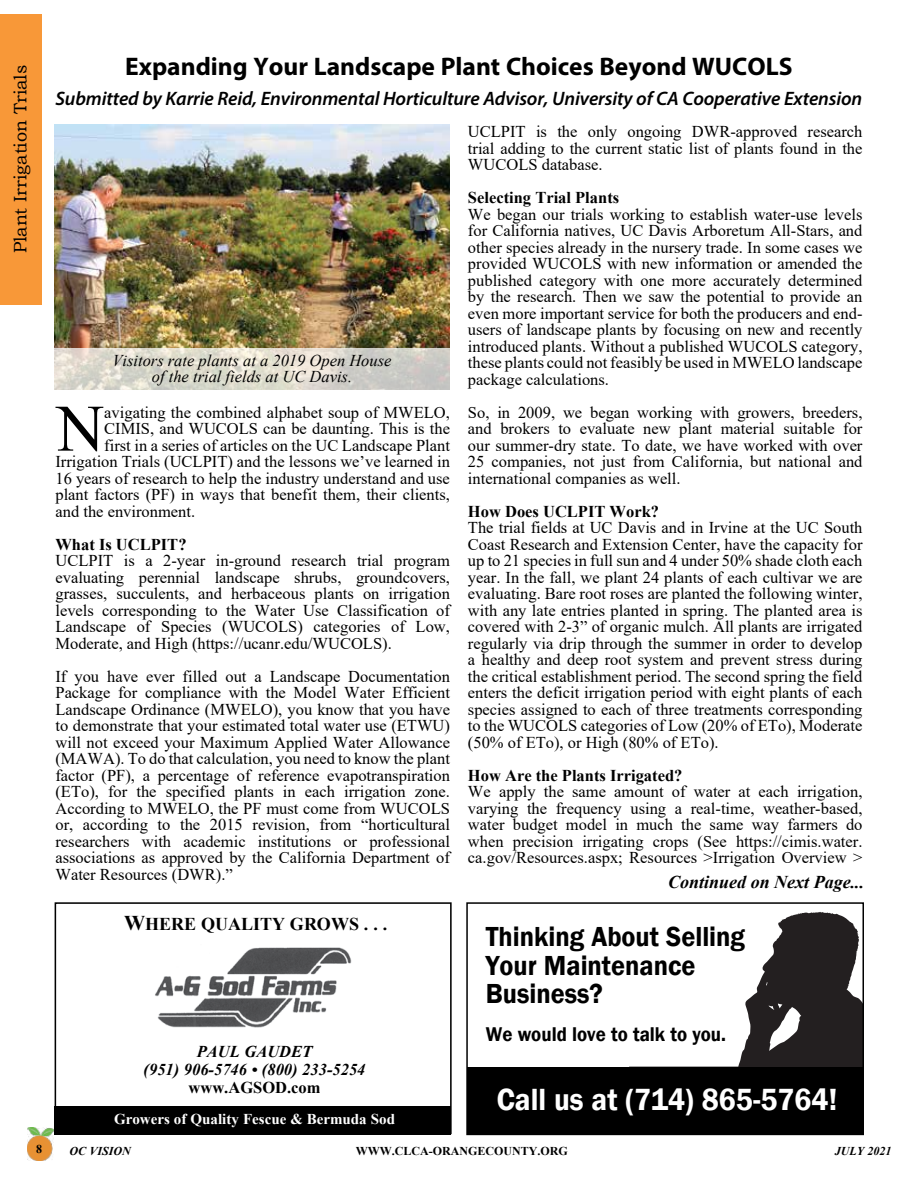
<style>
.page{position:relative;width:918px;height:1188px;background:#fff}
.page>*{position:absolute;margin:0;border:0;box-sizing:border-box;transform-origin:0 0}
.t1{font:66.3px "Times New Roman";color:#000}
.t2{font:600 31.5px "Franklin Gothic";color:#fff;scale:.92 1}
.t3{font:600 28.35px/28.5px "Franklin Gothic";color:#000;scale:.92 1}
.t4{font:700 25.5px "Myriad Pro";color:#000}
.t5{font:600 20.4px "Franklin Gothic";color:#000;scale:.92 1}
.t6{font:italic 600 19.5px "Myriad Pro";letter-spacing:-.01em;color:#000}
.t7{font:italic 700 18px "Times New Roman";color:#000}
.t8{font:18px "Bookman Old Style";color:#000}
.t9{font:700 18px "Times New Roman";color:#000}
.t10{font:16.5px/16.5px "Times New Roman";color:#000;text-align:justify}
.t11{font:700 16.5px "Times New Roman";color:#000}
.t12{font:italic 16.5px/16.5px "Times New Roman";color:#000;text-align:center}
.t13{font:italic 700 16.5px/18px "Times New Roman";color:#000;text-align:center}
.t14{font:700 15px "Times New Roman";color:#fff}
.t15{font:700 12px "Times New Roman";color:#000}
.t16{font:italic 700 12px "Times New Roman";color:#000}
.s1{font-size:21px}
</style>
<div class="page">
<div style="left:0;top:14px;width:42px;height:290px;background:#f89838"></div>
<img style="left:27px;top:1128px;width:27px;height:32px">
<svg style="left:629px;top:912px;width:232px;height:155px"></svg>
<div style="left:466px;top:902px;width:398px;height:233px;border:2px solid #000"></div>
<div style="left:467px;top:1067px;width:396px;height:67px;background:#000"></div>
<img style="left:54px;top:124px;width:396px;height:225px">
<svg style="left:54px;top:349px;width:396px;height:41px;background:#dbd8cd"></svg>
<img style="left:155px;top:947px;width:197px;height:81px">
<div style="left:55px;top:902px;width:397px;height:232px;border:2px solid #000"></div>
<div style="left:55px;top:1106px;width:396px;height:29px;background:#000"></div>
<p class="t8" style="left:9px;top:253px;width:190px;rotate:-90deg">Plant Irrigation Trials</p>
<h3 class="t4" style="left:125px;top:49px;width:669px">Expanding Your Landscape Plant Choices Beyond WUCOLS</h3>
<p class="t6" style="left:56px;top:86px;width:808px">Submitted by Karrie Reid, Environmental Horticulture Advisor, University of CA Cooperative Extension</p>
<p class="t12" style="left:112px;top:352px;width:281px">Visitors rate plants at a 2019 Open House of the trial fields at UC Davis.</p>
<h1 class="t1" style="left:56px;top:382px;width:49px">N</h1>
<p class="t10" style="left:104px;top:403px;width:347px">avigating the combined alphabet soup of MWELO,</p>
<p class="t10" style="left:104px;top:420px;width:347px">CIMIS, and WUCOLS can be daunting. This is the</p>
<p class="t10" style="left:104px;top:436px;width:347px">first in a series of articles on the UC Landscape Plant</p>
<p class="t10" style="left:55px;top:453px;width:396px">Irrigation Trials (UCLPIT) and the lessons we’ve learned in</p>
<p class="t10" style="left:55px;top:469px;width:396px">16 years of research to help the industry understand and use</p>
<p class="t10" style="left:55px;top:486px;width:396px">plant factors (PF) in ways that benefit them, their clients,</p>
<p class="t10" style="left:55px;top:502px;width:141px">and the environment.</p>
<p class="t11" style="left:55px;top:532px;width:133px">What Is UCLPIT?</p>
<p class="t10" style="left:55px;top:552px;width:396px">UCLPIT is a 2-year in-ground research trial program evaluating perennial landscape shrubs, groundcovers, grasses, succulents, and herbaceous plants on irrigation levels corresponding to the Water Use Classification of Landscape of Species (WUCOLS) categories of Low, Moderate, and High (https://ucanr.edu/WUCOLS).</p>
<p class="t10" style="left:55px;top:667px;width:396px">If you have ever filled out a Landscape Documentation Package for compliance with the Model Water Efficient Landscape Ordinance (MWELO), you know that you have to demonstrate that your estimated total water use (ETWU) will not exceed your Maximum Applied Water Allowance (MAWA). To do that calculation, you need to know the plant factor (PF), a percentage of reference evapotranspiration (ETo), for the specified plants in each irrigation zone.<br>According to MWELO, the PF must come from WUCOLS or, according to the 2015 revision, from “horticultural researchers with academic institutions or professional associations as approved by the California Department of Water Resources (DWR).”</p>
<p class="t9" style="left:124px;top:911px;width:265px"><span class="s1">W</span>HERE QUALITY GROWS . . .</p>
<p class="t13" style="left:144px;top:1042px;width:223px">PAUL GAUDET<br>(951) 906-5746 • (800) 233-5254</p>
<p class="t11" style="left:189px;top:1076px;width:133px">www.AGSOD.com</p>
<p class="t14" style="left:114px;top:1108px;width:283px">Growers of Quality Fescue &amp; Bermuda Sod</p>
<p class="t10" style="left:468px;top:123px;width:396px">UCLPIT is the only ongoing DWR-approved research trial adding to the current static list of plants found in the WUCOLS database.</p>
<p class="t11" style="left:468px;top:186px;width:153px">Selecting Trial Plants</p>
<p class="t10" style="left:468px;top:205px;width:396px">We began our trials working to establish water-use levels for California natives, UC Davis Arboretum All-Stars, and other species already in the nursery trade. In some cases we provided WUCOLS with new information or amended the published category with one more accurately determined by the research. Then we saw the potential to provide an even more important service for both the producers and end&shy;users of landscape plants by focusing on new and recently introduced plants. Without a published WUCOLS category, these plants could not feasibly be used in MWELO landscape package calculations.</p>
<p class="t10" style="left:468px;top:403px;width:396px">So, in 2009, we began working with growers, breeders, and brokers to evaluate new plant material suitable for our summer-dry state. To date, we have worked with over 25 companies, not just from California, but national and international companies as well.</p>
<p class="t11" style="left:468px;top:499px;width:193px">How Does UCLPIT Work?</p>
<p class="t10" style="left:468px;top:519px;width:396px">The trial fields at UC Davis and in Irvine at the UC South Coast Research and Extension Center, have the capacity for up to 21 species in full sun and 4 under 50% shade cloth each year. In the fall, we plant 24 plants of each cultivar we are evaluating. Bare root roses are planted the following winter, with any late entries planted in spring. The planted area is covered with 2-3” of organic mulch. All plants are irrigated regularly via drip through the summer in order to develop a healthy and deep root system and prevent stress during the critical establishment period. The second spring the field enters the deficit irrigation period with eight plants of each species assigned to each of three treatments corresponding to the WUCOLS categories of Low (20% of ETo), Moderate (50% of ETo), or High (80% of ETo).</p>
<p class="t11" style="left:468px;top:763px;width:216px">How Are the Plants Irrigated?</p>
<p class="t10" style="left:468px;top:783px;width:396px">We apply the same amount of water at each irrigation, varying the frequency using a real-time, weather-based, water budget model in much the same way farmers do when precision irrigating crops (See https://cimis.water. ca.gov/Resources.aspx; Resources &gt;Irrigation Overview &gt;</p>
<p class="t7" style="left:668px;top:869px;width:198px">Continued on Next Page...</p>
<h3 class="t3" style="left:486px;top:923px;width:283px">Thinking About Selling<br>Your Maintenance<br>Business?</h3>
<p class="t5" style="left:486px;top:1022px;width:263px">We would love to talk to you.</p>
<h2 class="t2" style="left:497px;top:1080px;width:372px">Call us at (714) 865-5764!</h2>
<p class="t15" style="left:36px;top:1140px;width:7px">8</p>
<p class="t16" style="left:69px;top:1143px;width:63px">OC VISION</p>
<p class="t15" style="left:356px;top:1143px;width:214px">WWW.CLCA-ORANGECOUNTY.ORG</p>
<p class="t16" style="left:835px;top:1143px;width:58px">JULY 2021</p>
</div>
